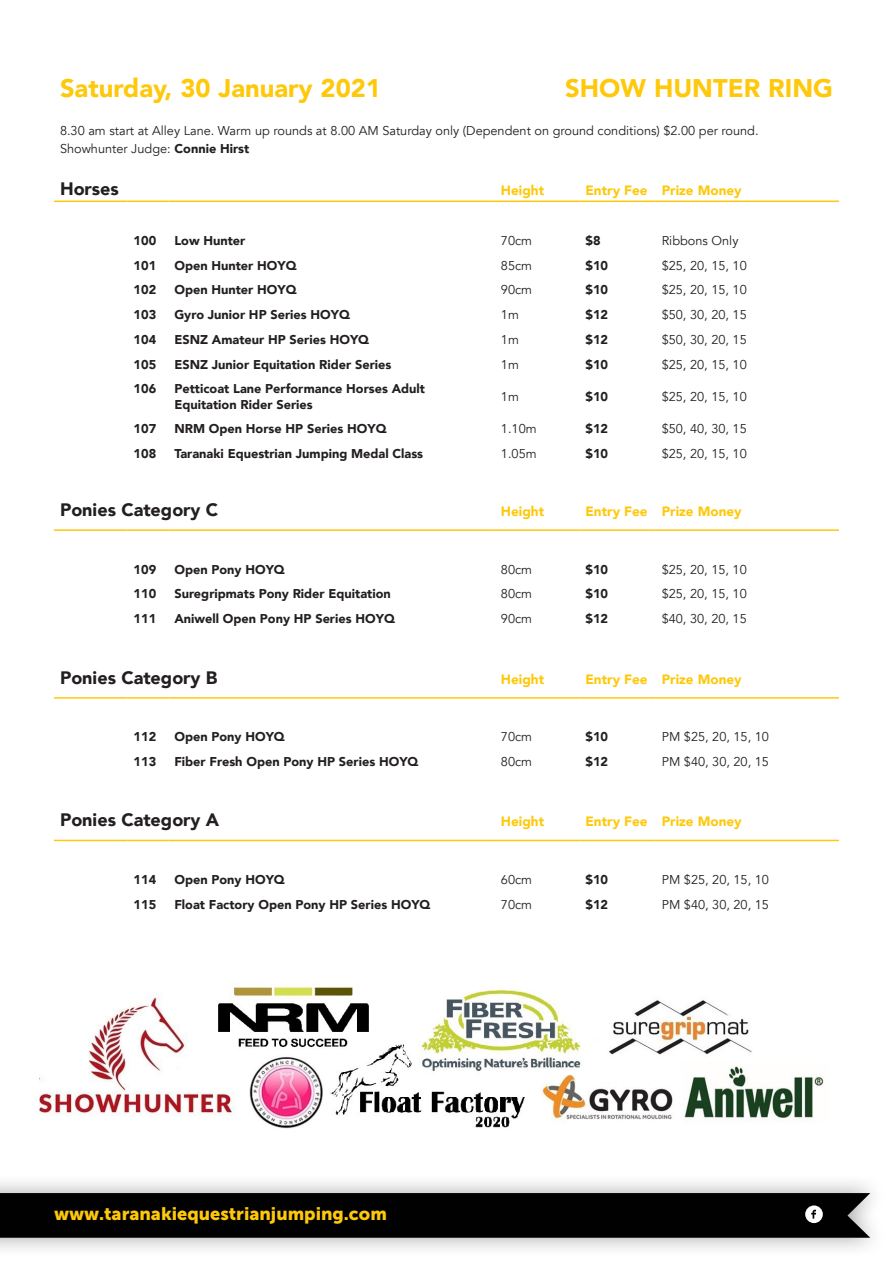
<style>
.page{position:relative;width:893px;height:1263px;background:#fff}
.page>*{position:absolute;margin:0;border:0;box-sizing:border-box;transform-origin:0 0}
.t1{font:900 25.5px "Avenir";color:#fec80b}
.t2{font:900 18px "Avenir";color:#231f20}
.t3{font:18px "Museo Sans 900";color:#fec80b}
.t4{font:900 13.5px "Avenir";color:#fec80b}
.t5{font:900 12.75px/15.3px "Avenir";color:#231f20}
.t6{font:12.75px/18px "Avenir";color:#231f20}
.s1{font-weight:900}
</style>
<div class="page">
<div style="left:0;top:1173px;width:887px;height:85px;background:#231f20;opacity:.4"></div>
<div style="left:0;top:1193px;width:870px;height:45px;background:#010101"></div>
<hr style="left:54px;top:201px;width:74px;height:1px;background:#fec80b">
<hr style="left:128px;top:201px;width:40px;height:1px;background:#fec80b">
<hr style="left:168px;top:201px;width:327px;height:1px;background:#fec80b">
<hr style="left:495px;top:201px;width:84px;height:1px;background:#fec80b">
<hr style="left:579px;top:201px;width:77px;height:1px;background:#fec80b">
<hr style="left:656px;top:201px;width:183px;height:1px;background:#fec80b">
<hr style="left:54px;top:529px;width:74px;height:2px;background:#fec80b">
<hr style="left:128px;top:529px;width:40px;height:2px;background:#fec80b">
<hr style="left:168px;top:529px;width:327px;height:2px;background:#fec80b">
<hr style="left:495px;top:529px;width:84px;height:2px;background:#fec80b">
<hr style="left:579px;top:529px;width:77px;height:2px;background:#fec80b">
<hr style="left:656px;top:529px;width:183px;height:2px;background:#fec80b">
<hr style="left:54px;top:697px;width:74px;height:2px;background:#fec80b">
<hr style="left:128px;top:697px;width:40px;height:2px;background:#fec80b">
<hr style="left:168px;top:697px;width:327px;height:2px;background:#fec80b">
<hr style="left:495px;top:697px;width:84px;height:2px;background:#fec80b">
<hr style="left:579px;top:697px;width:77px;height:2px;background:#fec80b">
<hr style="left:656px;top:697px;width:183px;height:2px;background:#fec80b">
<hr style="left:54px;top:840px;width:74px;height:1px;background:#fec80b">
<hr style="left:128px;top:840px;width:40px;height:1px;background:#fec80b">
<hr style="left:168px;top:840px;width:327px;height:1px;background:#fec80b">
<hr style="left:495px;top:840px;width:84px;height:1px;background:#fec80b">
<hr style="left:579px;top:840px;width:77px;height:1px;background:#fec80b">
<hr style="left:656px;top:840px;width:183px;height:1px;background:#fec80b">
<img style="left:40px;top:984px;width:784px;height:145px">
<p class="t1" style="left:60px;top:66px;width:322px">Saturday, 30 January 2021</p>
<p class="t1" style="left:565px;top:66px;width:269px">SHOW HUNTER RING</p>
<p class="t6" style="left:60px;top:121px;width:700px">8.30 am start at Alley Lane. Warm up rounds at 8.00 AM Saturday only (Dependent on ground conditions) $2.00 per round.<br>Showhunter Judge: <span class="s1">Connie Hirst</span></p>
<p class="t2" style="left:60px;top:174px;width:60px">Horses</p>
<p class="t4" style="left:501px;top:179px;width:45px">Height</p>
<p class="t4" style="left:585px;top:179px;width:64px">Entry Fee</p>
<p class="t4" style="left:662px;top:179px;width:81px">Prize Money</p>
<p class="t5" style="left:134px;top:232px;width:24px">100</p>
<p class="t5" style="left:174px;top:232px;width:73px">Low Hunter</p>
<p class="t6" style="left:501px;top:232px;width:33px">70cm</p>
<p class="t5" style="left:585px;top:232px;width:17px">$8</p>
<p class="t6" style="left:662px;top:232px;width:78px">Ribbons Only</p>
<p class="t5" style="left:134px;top:257px;width:24px">101</p>
<p class="t5" style="left:174px;top:257px;width:124px">Open Hunter HOYQ</p>
<p class="t6" style="left:501px;top:256px;width:33px">85cm</p>
<p class="t5" style="left:585px;top:257px;width:24px">$10</p>
<p class="t6" style="left:662px;top:256px;width:87px">$25, 20, 15, 10</p>
<p class="t5" style="left:134px;top:282px;width:24px">102</p>
<p class="t5" style="left:174px;top:282px;width:124px">Open Hunter HOYQ</p>
<p class="t6" style="left:501px;top:281px;width:33px">90cm</p>
<p class="t5" style="left:585px;top:282px;width:24px">$10</p>
<p class="t6" style="left:662px;top:281px;width:87px">$25, 20, 15, 10</p>
<p class="t5" style="left:134px;top:307px;width:24px">103</p>
<p class="t5" style="left:174px;top:307px;width:177px">Gyro Junior HP Series HOYQ</p>
<p class="t6" style="left:501px;top:306px;width:19px">1m</p>
<p class="t5" style="left:585px;top:307px;width:24px">$12</p>
<p class="t6" style="left:662px;top:306px;width:87px">$50, 30, 20, 15</p>
<p class="t5" style="left:134px;top:331px;width:24px">104</p>
<p class="t5" style="left:174px;top:331px;width:196px">ESNZ Amateur HP Series HOYQ</p>
<p class="t6" style="left:501px;top:331px;width:19px">1m</p>
<p class="t5" style="left:585px;top:331px;width:24px">$12</p>
<p class="t6" style="left:662px;top:331px;width:87px">$50, 30, 20, 15</p>
<p class="t5" style="left:134px;top:356px;width:24px">105</p>
<p class="t5" style="left:174px;top:356px;width:218px">ESNZ Junior Equitation Rider Series</p>
<p class="t6" style="left:501px;top:355px;width:19px">1m</p>
<p class="t5" style="left:585px;top:356px;width:24px">$10</p>
<p class="t6" style="left:662px;top:355px;width:87px">$25, 20, 15, 10</p>
<p class="t5" style="left:134px;top:381px;width:24px">106</p>
<p class="t5" style="left:174px;top:381px;width:252px">Petticoat Lane Performance Horses Adult<br>Equitation Rider Series</p>
<p class="t6" style="left:501px;top:388px;width:19px">1m</p>
<p class="t5" style="left:585px;top:389px;width:24px">$10</p>
<p class="t6" style="left:662px;top:388px;width:87px">$25, 20, 15, 10</p>
<p class="t5" style="left:134px;top:421px;width:24px">107</p>
<p class="t5" style="left:174px;top:421px;width:214px">NRM Open Horse HP Series HOYQ</p>
<p class="t6" style="left:501px;top:420px;width:37px">1.10m</p>
<p class="t5" style="left:585px;top:421px;width:24px">$12</p>
<p class="t6" style="left:662px;top:420px;width:87px">$50, 40, 30, 15</p>
<p class="t5" style="left:134px;top:446px;width:24px">108</p>
<p class="t5" style="left:174px;top:446px;width:250px">Taranaki Equestrian Jumping Medal Class</p>
<p class="t6" style="left:501px;top:445px;width:37px">1.05m</p>
<p class="t5" style="left:585px;top:446px;width:24px">$10</p>
<p class="t6" style="left:662px;top:445px;width:87px">$25, 20, 15, 10</p>
<p class="t2" style="left:60px;top:494px;width:160px">Ponies Category C</p>
<p class="t4" style="left:501px;top:500px;width:45px">Height</p>
<p class="t4" style="left:585px;top:500px;width:64px">Entry Fee</p>
<p class="t4" style="left:662px;top:500px;width:81px">Prize Money</p>
<p class="t5" style="left:134px;top:561px;width:24px">109</p>
<p class="t5" style="left:174px;top:561px;width:112px">Open Pony HOYQ</p>
<p class="t6" style="left:501px;top:560px;width:33px">80cm</p>
<p class="t5" style="left:585px;top:561px;width:24px">$10</p>
<p class="t6" style="left:662px;top:560px;width:87px">$25, 20, 15, 10</p>
<p class="t5" style="left:134px;top:586px;width:24px">110</p>
<p class="t5" style="left:174px;top:586px;width:218px">Suregripmats Pony Rider Equitation</p>
<p class="t6" style="left:501px;top:585px;width:33px">80cm</p>
<p class="t5" style="left:585px;top:586px;width:24px">$10</p>
<p class="t6" style="left:662px;top:585px;width:87px">$25, 20, 15, 10</p>
<p class="t5" style="left:134px;top:611px;width:24px">111</p>
<p class="t5" style="left:174px;top:611px;width:222px">Aniwell Open Pony HP Series HOYQ</p>
<p class="t6" style="left:501px;top:610px;width:33px">90cm</p>
<p class="t5" style="left:585px;top:611px;width:24px">$12</p>
<p class="t6" style="left:662px;top:610px;width:87px">$40, 30, 20, 15</p>
<p class="t2" style="left:60px;top:662px;width:159px">Ponies Category B</p>
<p class="t4" style="left:501px;top:667px;width:45px">Height</p>
<p class="t4" style="left:585px;top:667px;width:64px">Entry Fee</p>
<p class="t4" style="left:662px;top:667px;width:81px">Prize Money</p>
<p class="t5" style="left:134px;top:729px;width:24px">112</p>
<p class="t5" style="left:174px;top:729px;width:112px">Open Pony HOYQ</p>
<p class="t6" style="left:501px;top:728px;width:33px">70cm</p>
<p class="t5" style="left:585px;top:729px;width:24px">$10</p>
<p class="t6" style="left:662px;top:728px;width:109px">PM $25, 20, 15, 10</p>
<p class="t5" style="left:134px;top:754px;width:24px">113</p>
<p class="t5" style="left:174px;top:754px;width:246px">Fiber Fresh Open Pony HP Series HOYQ</p>
<p class="t6" style="left:501px;top:753px;width:33px">80cm</p>
<p class="t5" style="left:585px;top:754px;width:24px">$12</p>
<p class="t6" style="left:662px;top:753px;width:109px">PM $40, 30, 20, 15</p>
<p class="t2" style="left:60px;top:804px;width:161px">Ponies Category A</p>
<p class="t4" style="left:501px;top:810px;width:45px">Height</p>
<p class="t4" style="left:585px;top:810px;width:64px">Entry Fee</p>
<p class="t4" style="left:662px;top:810px;width:81px">Prize Money</p>
<p class="t5" style="left:134px;top:871px;width:24px">114</p>
<p class="t5" style="left:174px;top:871px;width:112px">Open Pony HOYQ</p>
<p class="t6" style="left:501px;top:871px;width:33px">60cm</p>
<p class="t5" style="left:585px;top:871px;width:24px">$10</p>
<p class="t6" style="left:662px;top:871px;width:109px">PM $25, 20, 15, 10</p>
<p class="t5" style="left:134px;top:896px;width:24px">115</p>
<p class="t5" style="left:174px;top:896px;width:258px">Float Factory Open Pony HP Series HOYQ</p>
<p class="t6" style="left:501px;top:895px;width:33px">70cm</p>
<p class="t5" style="left:585px;top:896px;width:24px">$12</p>
<p class="t6" style="left:662px;top:895px;width:109px">PM $40, 30, 20, 15</p>
<h2 class="t3" style="left:54px;top:1203px;width:334px">www.taranakiequestrianjumping.com</h2>
</div>
